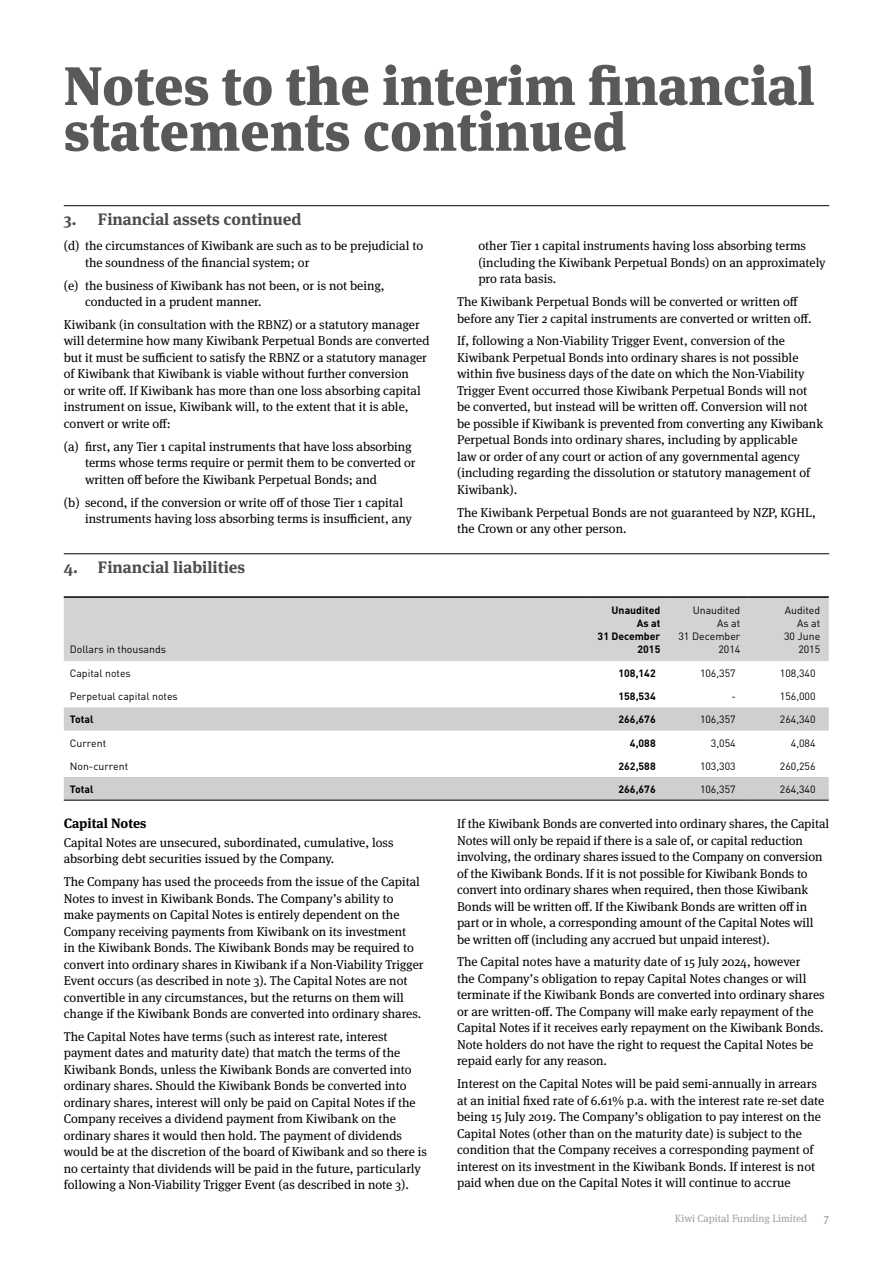
<style>
.page{position:relative;width:893px;height:1263px;background:#fff}
.page>*{position:absolute;margin:0;border:0;box-sizing:border-box;transform-origin:0 0}
.t1{font:900 54px/45.8px "Meta Serif OT";color:#58595b}
.t2{font:700 16.5px "Meta Serif OT";color:#4d4d4f}
.t3{font:700 13.5px "Meta Serif OT";color:#000}
.t4{font:12.75px/16.5px "Meta Serif OT";color:#000}
.t5{font:11.25px "Meta Serif OT";color:#808285}
.t6{font:10.5px/12.8px "DIN";color:#000;text-align:right}
.t7{font:700 10.5px/12.8px "DIN";color:#000;text-align:right}
.t8{font:10.5px "Meta Serif OT";color:#9d9fa2}
</style>
<div class="page">
<hr style="left:64px;top:205px;width:765px;height:1px;background:#000">
<hr style="left:64px;top:553px;width:765px;height:1px;background:#000">
<div style="left:64px;top:598px;width:765px;height:63px;background:#d1d3d4"></div>
<svg style="left:64px;top:707px;width:765px;height:93px"></svg>
<hr style="left:589px;top:596px;width:80px;height:2px;background:#000">
<hr style="left:669px;top:596px;width:80px;height:2px;background:#000">
<hr style="left:749px;top:596px;width:80px;height:2px;background:#000">
<hr style="left:64px;top:596px;width:525px;height:2px;background:#000">
<hr style="left:64px;top:800px;width:525px;height:1px;background:#000">
<hr style="left:589px;top:800px;width:80px;height:1px;background:#000">
<hr style="left:669px;top:800px;width:80px;height:1px;background:#000">
<hr style="left:749px;top:800px;width:80px;height:1px;background:#000">
<h1 class="t1" style="left:64px;top:63px;width:752px">Notes to the interim financial statements continued</h1>
<p class="t2" style="left:64px;top:209px;width:239px">3. Financial assets continued</p>
<p class="t4" style="left:85px;top:237px;width:340px;text-indent:-21px">(d) the circumstances of Kiwibank are such as to be prejudicial to the soundness of the financial system; or</p>
<p class="t4" style="left:85px;top:277px;width:301px;text-indent:-21px">(e) the business of Kiwibank has not been, or is not being, conducted in a prudent manner.</p>
<p class="t4" style="left:64px;top:316px;width:367px">Kiwibank (in consultation with the RBNZ) or a statutory manager will determine how many Kiwibank Perpetual Bonds are converted but it must be sufficient to satisfy the RBNZ or a statutory manager of Kiwibank that Kiwibank is viable without further conversion<br>or write off. If Kiwibank has more than one loss absorbing capital instrument on issue, Kiwibank will, to the extent that it is able, convert or write off:</p>
<p class="t4" style="left:85px;top:438px;width:332px;text-indent:-21px">(a) first, any Tier 1 capital instruments that have loss absorbing terms whose terms require or permit them to be converted or written off before the Kiwibank Perpetual Bonds; and</p>
<p class="t4" style="left:85px;top:494px;width:328px;text-indent:-21px">(b) second, if the conversion or write off of those Tier 1 capital instruments having loss absorbing terms is insufficient, any</p>
<p class="t2" style="left:64px;top:557px;width:183px">4. Financial liabilities</p>
<p class="t6" style="left:70px;top:642px;width:98px">Dollars in thousands</p>
<p class="t4" style="left:478px;top:237px;width:349px">other Tier 1 capital instruments having loss absorbing terms (including the Kiwibank Perpetual Bonds) on an approximately pro rata basis.</p>
<p class="t4" style="left:457px;top:293px;width:356px">The Kiwibank Perpetual Bonds will be converted or written off before any Tier 2 capital instruments are converted or written off.</p>
<p class="t4" style="left:457px;top:333px;width:367px">If, following a Non-Viability Trigger Event, conversion of the Kiwibank Perpetual Bonds into ordinary shares is not possible within five business days of the date on which the Non-Viability Trigger Event occurred those Kiwibank Perpetual Bonds will not be converted, but instead will be written off. Conversion will not be possible if Kiwibank is prevented from converting any Kiwibank Perpetual Bonds into ordinary shares, including by applicable<br>law or order of any court or action of any governmental agency (including regarding the dissolution or statutory management of Kiwibank).</p>
<p class="t4" style="left:457px;top:504px;width:360px">The Kiwibank Perpetual Bonds are not guaranteed by NZP, KGHL, the Crown or any other person.</p>
<p class="t7" style="left:598px;top:604px;width:64px">Unaudited<br>As at<br>31 December<br>2015</p>
<p class="t6" style="left:678px;top:604px;width:63px">Unaudited<br>As at<br>31 December<br>2014</p>
<p class="t6" style="left:784px;top:604px;width:38px">Audited<br>As at<br>30 June<br>2015</p>
<p class="t6" style="left:70px;top:667px;width:63px">Capital notes</p>
<p class="t7" style="left:619px;top:666px;width:39px">108,142</p>
<p class="t6" style="left:700px;top:667px;width:37px">106,357</p>
<p class="t6" style="left:780px;top:667px;width:37px">108,340</p>
<p class="t6" style="left:70px;top:690px;width:110px">Perpetual capital notes</p>
<p class="t7" style="left:619px;top:689px;width:39px">158,534</p>
<p class="t6" style="left:732px;top:690px;width:6px">-</p>
<p class="t6" style="left:780px;top:690px;width:37px">156,000</p>
<p class="t7" style="left:70px;top:713px;width:25px">Total</p>
<p class="t7" style="left:619px;top:713px;width:39px">266,676</p>
<p class="t6" style="left:700px;top:713px;width:37px">106,357</p>
<p class="t6" style="left:780px;top:713px;width:37px">264,340</p>
<p class="t6" style="left:70px;top:736px;width:38px">Current</p>
<p class="t7" style="left:630px;top:736px;width:27px">4,088</p>
<p class="t6" style="left:711px;top:736px;width:26px">3,054</p>
<p class="t6" style="left:791px;top:736px;width:26px">4,084</p>
<p class="t6" style="left:70px;top:759px;width:60px">Non-current</p>
<p class="t7" style="left:619px;top:759px;width:39px">262,588</p>
<p class="t6" style="left:700px;top:759px;width:37px">103,303</p>
<p class="t6" style="left:780px;top:759px;width:37px">260,256</p>
<p class="t7" style="left:70px;top:782px;width:25px">Total</p>
<p class="t7" style="left:619px;top:782px;width:39px">266,676</p>
<p class="t6" style="left:700px;top:782px;width:37px">106,357</p>
<p class="t6" style="left:780px;top:782px;width:37px">264,340</p>
<p class="t3" style="left:64px;top:815px;width:84px">Capital Notes</p>
<p class="t4" style="left:64px;top:834px;width:331px">Capital Notes are unsecured, subordinated, cumulative, loss absorbing debt securities issued by the Company.</p>
<p class="t4" style="left:64px;top:873px;width:361px">The Company has used the proceeds from the issue of the Capital Notes to invest in Kiwibank Bonds. The Company’s ability to make payments on Capital Notes is entirely dependent on the Company receiving payments from Kiwibank on its investment<br>in the Kiwibank Bonds. The Kiwibank Bonds may be required to convert into ordinary shares in Kiwibank if a Non-Viability Trigger Event occurs (as described in note 3). The Capital Notes are not convertible in any circumstances, but the returns on them will change if the Kiwibank Bonds are converted into ordinary shares.</p>
<p class="t4" style="left:64px;top:1028px;width:365px">The Capital Notes have terms (such as interest rate, interest payment dates and maturity date) that match the terms of the Kiwibank Bonds, unless the Kiwibank Bonds are converted into ordinary shares. Should the Kiwibank Bonds be converted into ordinary shares, interest will only be paid on Capital Notes if the Company receives a dividend payment from Kiwibank on the ordinary shares it would then hold. The payment of dividends would be at the discretion of the board of Kiwibank and so there is no certainty that dividends will be paid in the future, particularly following a Non-Viability Trigger Event (as described in note 3).</p>
<p class="t4" style="left:457px;top:815px;width:374px">If the Kiwibank Bonds are converted into ordinary shares, the Capital Notes will only be repaid if there is a sale of, or capital reduction involving, the ordinary shares issued to the Company on conversion of the Kiwibank Bonds. If it is not possible for Kiwibank Bonds to convert into ordinary shares when required, then those Kiwibank Bonds will be written off. If the Kiwibank Bonds are written off in part or in whole, a corresponding amount of the Capital Notes will be written off (including any accrued but unpaid interest).</p>
<p class="t4" style="left:457px;top:954px;width:369px">The Capital notes have a maturity date of 15 July 2024, however<br>the Company’s obligation to repay Capital Notes changes or will terminate if the Kiwibank Bonds are converted into ordinary shares or are written-off. The Company will make early repayment of the Capital Notes if it receives early repayment on the Kiwibank Bonds.<br>Note holders do not have the right to request the Capital Notes be repaid early for any reason.</p>
<p class="t4" style="left:457px;top:1075px;width:369px">Interest on the Capital Notes will be paid semi-annually in arrears at an initial fixed rate of 6.61% p.a. with the interest rate re-set date being 15 July 2019. The Company’s obligation to pay interest on the Capital Notes (other than on the maturity date) is subject to the condition that the Company receives a corresponding payment of interest on its investment in the Kiwibank Bonds. If interest is not paid when due on the Capital Notes it will continue to accrue</p>
<p class="t8" style="left:675px;top:1211px;width:134px">Kiwi Capital Funding Limited</p>
<p class="t5" style="left:824px;top:1211px;width:7px">7</p>
</div>
